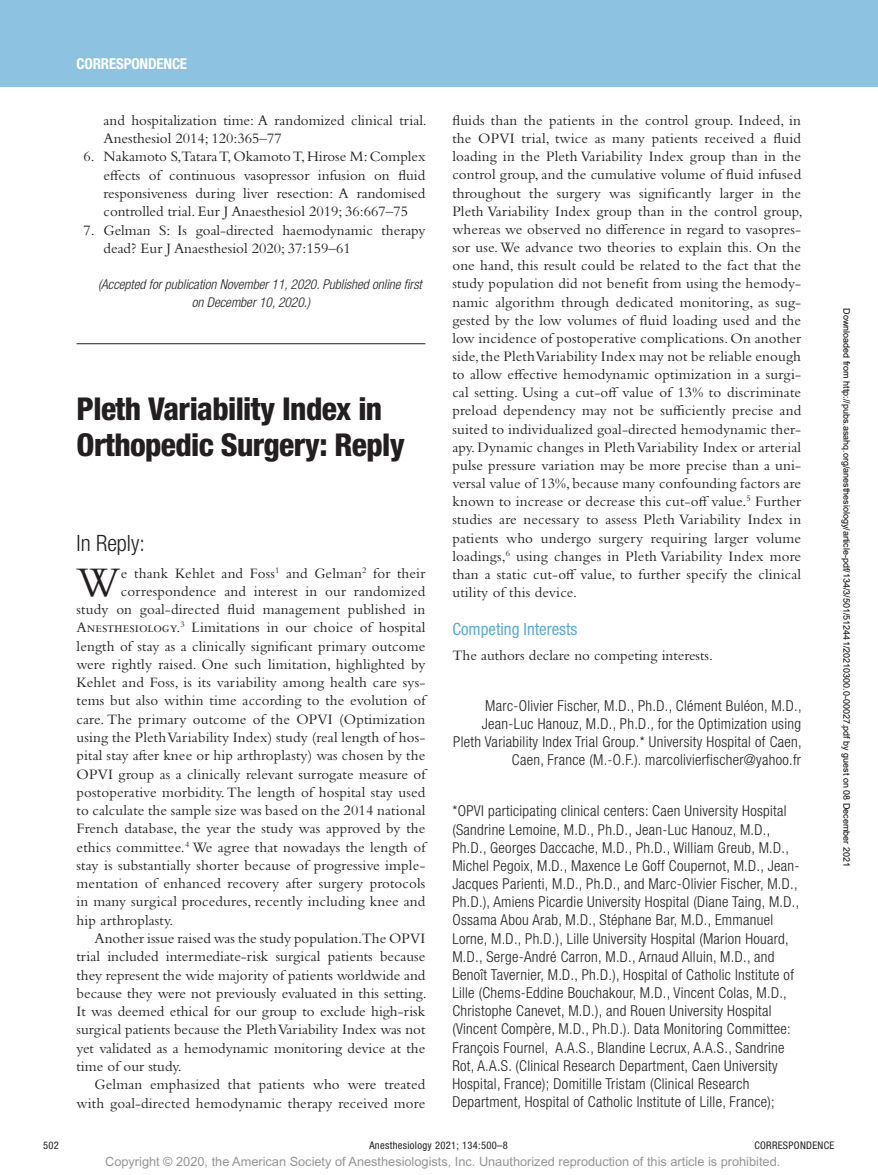
<style>
.page{position:relative;width:878px;height:1175px;background:#fff}
.page>*{position:absolute;margin:0;border:0;box-sizing:border-box;transform-origin:0 0}
.t1{font:43.95px "Bembo Std";color:#231f20}
.t2{font:800 condensed 31.5px/36.3px "Helvetica Neue LT Std";letter-spacing:-.02em;color:#231f20}
.t3{font:300 condensed 22.5px "Helvetica Neue LT Std";color:#231f20}
.t4{font:condensed 16.8px "Helvetica Neue LT Std";color:#5caad4}
.t5{font:15px/18.1px "Bembo Std";letter-spacing:.01em;color:#231f20}
.t6{font:300 condensed 15px/18.1px "Helvetica Neue LT Std";letter-spacing:.02em;color:#231f20;text-align:right}
.t7{font:700 condensed 15px "Helvetica Neue LT Std";letter-spacing:-.01em;color:#fff}
.t8{font:italic 300 condensed 13.5px/18.3px "Helvetica Neue LT Std";color:#231f20}
.t9{font:12.75px "Arial MT Std";color:#939598}
.t10{font:condensed 10.5px "Helvetica Neue LT Std";letter-spacing:.03em;color:#231f20}
.t11{font:9px "Arial";color:#000}
</style>
<div class="page">
<div style="left:0;top:0;width:878px;height:86px;background:#8dc3e0"></div>
<hr style="left:77px;top:343px;width:348px;height:1px;background:#231f20">
<p class="t7" style="left:77px;top:54px;width:112px">CORRESPONDENCE</p>
<p class="t5" style="left:104px;top:111px;width:325px">and hospitalization time: A randomized clinical trial.<br>Anesthesiol 2014; 120:365–77</p>
<p class="t5" style="left:104px;top:147px;width:323px;text-align:justify;text-indent:-20px">6. Nakamoto S,Tatara T, Okamoto T, Hirose M: Complex effects of continuous vasopressor infusion on fluid responsiveness during liver resection: A randomised controlled trial. Eur J Anaesthesiol 2019; 36:667–75</p>
<p class="t5" style="left:104px;top:220px;width:323px;text-indent:-20px">7. Gelman S: Is goal-directed haemodynamic therapy dead? Eur J Anaesthesiol 2020; 37:159–61</p>
<p class="t8" style="left:192px;top:275px;width:231px;text-indent:-94px">(Accepted for publication November 11, 2020. Published online first on December 10, 2020.)</p>
<h2 class="t2" style="left:77px;top:390px;width:330px">Pleth Variability Index in<br>Orthopedic Surgery: Reply</h2>
<h3 class="t3" style="left:77px;top:529px;width:70px">In Reply:</h3>
<h1 class="t1" style="left:77px;top:556px;width:45px">W</h1>
<p class="t5" style="left:121px;top:563px;width:306px">e thank Kehlet and Foss<sup>1</sup> and Gelman<sup>2</sup> for their</p>
<p class="t5" style="left:121px;top:581px;width:306px">correspondence and interest in our randomized</p>
<p class="t5" style="left:77px;top:600px;width:350px">study on goal-directed fluid management published in</p>
<p class="t5" style="left:77px;top:618px;width:350px">Anesthesiology.<sup>3</sup> Limitations in our choice of hospital</p>
<p class="t5" style="left:77px;top:636px;width:350px">length of stay as a clinically significant primary outcome</p>
<p class="t5" style="left:77px;top:655px;width:350px">were rightly raised. One such limitation, highlighted by</p>
<p class="t5" style="left:77px;top:673px;width:350px">Kehlet and Foss, is its variability among health care sys-</p>
<p class="t5" style="left:77px;top:691px;width:350px">tems but also within time according to the evolution of</p>
<p class="t5" style="left:77px;top:709px;width:350px">care. The primary outcome of the OPVI (Optimization</p>
<p class="t5" style="left:77px;top:728px;width:350px">using the Pleth Variability Index) study (real length of hos-</p>
<p class="t5" style="left:77px;top:746px;width:350px">pital stay after knee or hip arthroplasty) was chosen by the</p>
<p class="t5" style="left:77px;top:764px;width:350px">OPVI group as a clinically relevant surrogate measure of</p>
<p class="t5" style="left:77px;top:782px;width:350px">postoperative morbidity. The length of hospital stay used</p>
<p class="t5" style="left:77px;top:801px;width:350px">to calculate the sample size was based on the 2014 national</p>
<p class="t5" style="left:77px;top:819px;width:350px">French database, the year the study was approved by the</p>
<p class="t5" style="left:77px;top:837px;width:350px">ethics committee.<sup>4</sup> We agree that nowadays the length of</p>
<p class="t5" style="left:77px;top:855px;width:350px">stay is substantially shorter because of progressive imple-</p>
<p class="t5" style="left:77px;top:874px;width:350px">mentation of enhanced recovery after surgery protocols</p>
<p class="t5" style="left:77px;top:892px;width:350px">in many surgical procedures, recently including knee and</p>
<p class="t5" style="left:77px;top:910px;width:98px">hip arthroplasty.</p>
<p class="t5" style="left:95px;top:929px;width:332px">Another issue raised was the study population.The OPVI</p>
<p class="t5" style="left:77px;top:947px;width:350px">trial included intermediate-risk surgical patients because</p>
<p class="t5" style="left:77px;top:965px;width:350px">they represent the wide majority of patients worldwide and</p>
<p class="t5" style="left:77px;top:983px;width:352px">because they were not previously evaluated in this setting.</p>
<p class="t5" style="left:77px;top:1002px;width:350px">It was deemed ethical for our group to exclude high-risk</p>
<p class="t5" style="left:77px;top:1020px;width:350px">surgical patients because the Pleth Variability Index was not</p>
<p class="t5" style="left:77px;top:1038px;width:350px">yet validated as a hemodynamic monitoring device at the</p>
<p class="t5" style="left:77px;top:1056px;width:107px">time of our study.</p>
<p class="t5" style="left:95px;top:1075px;width:332px">Gelman emphasized that patients who were treated</p>
<p class="t5" style="left:77px;top:1093px;width:350px">with goal-directed hemodynamic therapy received more</p>
<p class="t5" style="left:452px;top:111px;width:352px;text-align:justify">fluids than the patients in the control group. Indeed, in the OPVI trial, twice as many patients received a fluid loading in the Pleth Variability Index group than in the control group, and the cumulative volume of fluid infused throughout the surgery was significantly larger in the Pleth Variability Index group than in the control group, whereas we observed no difference in regard to vasopres&shy;sor use. We advance two theories to explain this. On the one hand, this result could be related to the fact that the study population did not benefit from using the hemody&shy;namic algorithm through dedicated monitoring, as sug&shy;gested by the low volumes of fluid loading used and the low incidence of postoperative complications. On another side, the Pleth Variability Index may not be reliable enough to allow effective hemodynamic optimization in a surgi&shy;cal setting. Using a cut-off value of 13% to discriminate preload dependency may not be sufficiently precise and suited to individualized goal-directed hemodynamic ther&shy;apy. Dynamic changes in Pleth Variability Index or arterial pulse pressure variation may be more precise than a uni&shy;versal value of 13%, because many confounding factors are known to increase or decrease this cut-off value.<sup>5</sup> Further studies are necessary to assess Pleth Variability Index in patients who undergo surgery requiring larger volume loadings,<sup>6</sup> using changes in Pleth Variability Index more than a static cut-off value, to further specify the clinical utility of this device.</p>
<p class="t4" style="left:452px;top:619px;width:126px">Competing Interests</p>
<p class="t5" style="left:452px;top:645px;width:262px">The authors declare no competing interests.</p>
<p class="t6" style="left:453px;top:696px;width:350px">Marc-Olivier Fischer, M.D., Ph.D., Clément Buléon, M.D., Jean-Luc Hanouz, M.D., Ph.D., for the Optimization using Pleth Variability Index Trial Group.* University Hospital of Caen, Caen, France (M.-O.F.). marcolivierfischer@yahoo.fr</p>
<p class="t6" style="left:452px;top:802px;width:348px;text-align:left">*OPVI participating clinical centers: Caen University Hospital (Sandrine Lemoine, M.D., Ph.D., Jean-Luc Hanouz, M.D., Ph.D., Georges Daccache, M.D., Ph.D., William Greub, M.D., Michel Pegoix, M.D., Maxence Le Goff Coupernot, M.D., Jean-Jacques Parienti, M.D., Ph.D., and Marc-Olivier Fischer, M.D., Ph.D.), Amiens Picardie University Hospital (Diane Taing, M.D., Ossama Abou Arab, M.D., Stéphane Bar, M.D., Emmanuel Lorne, M.D., Ph.D.), Lille University Hospital (Marion Houard, M.D., Serge-André Carron, M.D., Arnaud Alluin, M.D., and Benoît Tavernier, M.D., Ph.D.), Hospital of Catholic Institute of Lille (Chems-Eddine Bouchakour, M.D., Vincent Colas, M.D., Christophe Canevet, M.D.), and Rouen University Hospital (Vincent Compère, M.D., Ph.D.). Data Monitoring Committee:<br>François Fournel, A.A.S., Blandine Lecrux, A.A.S., Sandrine Rot, A.A.S. (Clinical Research Department, Caen University Hospital, France); Domitille Tristam (Clinical Research Department, Hospital of Catholic Institute of Lille, France);</p>
<p class="t11" style="left:850px;top:308px;width:560px;rotate:90deg">Downloaded from http://pubs.asahq.org/anesthesiology/article-pdf/134/3/501/512441/20210300.0-00027.pdf by guest on 08 December 2021</p>
<p class="t10" style="left:43px;top:1139px;width:175px">502 A</p>
<p class="t10" style="left:375px;top:1139px;width:260px">nesthesiology 2021; 134:500–8 C</p>
<p class="t10" style="left:760px;top:1139px;width:76px">ORRESPONDENCE</p>
<p class="t9" style="left:105px;top:1154px;width:676px">Copyright © 2020, the American Society of Anesthesiologists, Inc. Unauthorized reproduction of this article is prohibited.</p>
</div>
